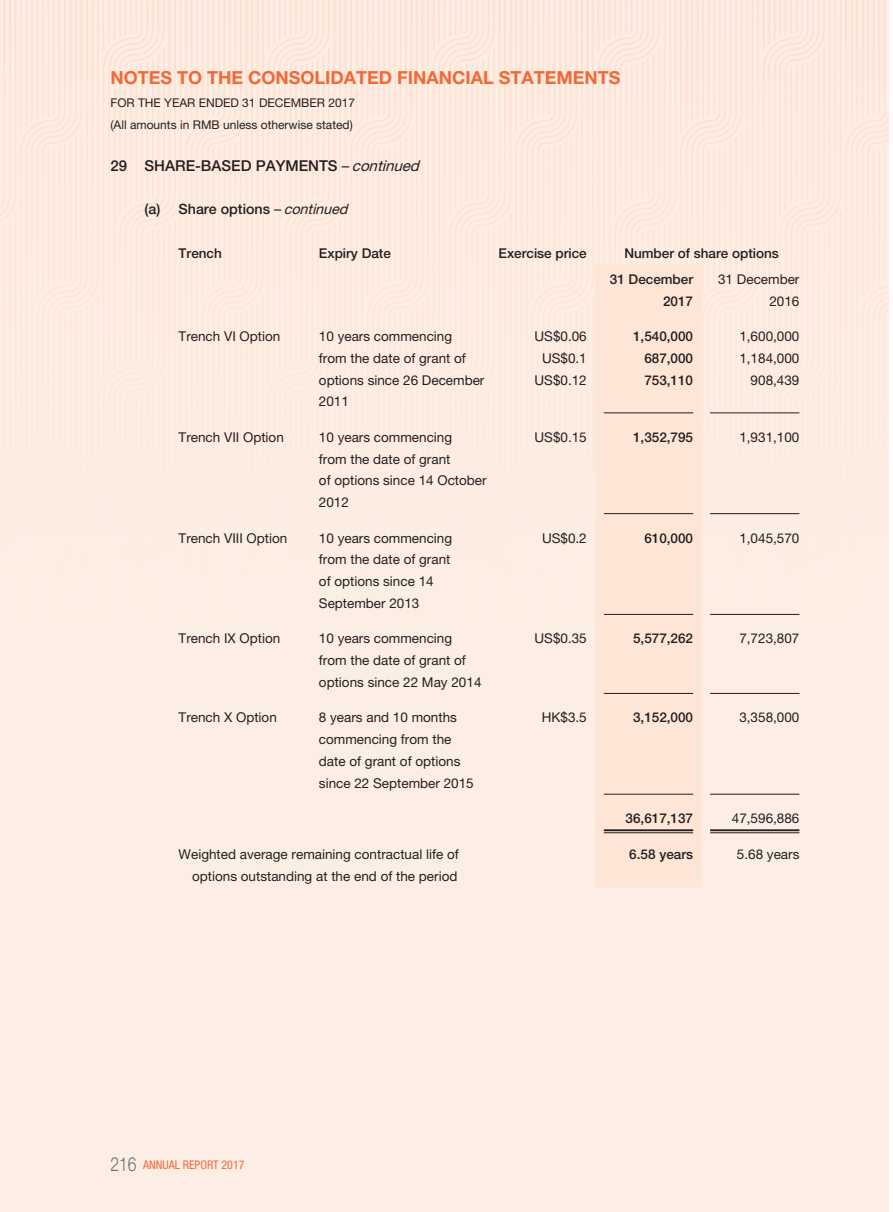
<style>
.page{position:relative;width:893px;height:1212px;background:#fff}
.page>*{position:absolute;margin:0;border:0;box-sizing:border-box;transform-origin:0 0}
.t1{font:700 18px "Helvetica Neue LT Std";color:#f26938}
._3__標題{font:500 15px "Helvetica Neue LT Std";color:#231f20}
._4__副標題{font:500 14.25px "Helvetica Neue LT Std";color:#231f20}
._1__內文{font:13.5px "Helvetica Neue LT Std";color:#231f20}
._1__內文-2{font:500 13.5px "Helvetica Neue LT Std";color:#231f20}
.t2{font:12px/22.5px "Helvetica Neue LT Std";color:#231f20}
.t3{font:condensed 12px "Helvetica Neue LT Std";color:#f26938}
.s1{font-weight:400}
.s2{font-weight:400;font-style:italic}
.s3{font-weight:300;font-stretch:normal;font-size:19.5px;color:#6c6d70}
</style>
<div class="page">
<img style="left:0;top:0;width:889px;height:1212px">
<div style="left:595px;top:264px;width:107px;height:623px;background:#fee5d6"></div>
<hr style="left:604px;top:412px;width:89px;height:1px;background:#231f20">
<hr style="left:710px;top:412px;width:89px;height:1px;background:#231f20">
<hr style="left:604px;top:513px;width:89px;height:1px;background:#231f20">
<hr style="left:710px;top:513px;width:89px;height:1px;background:#231f20">
<hr style="left:604px;top:614px;width:89px;height:1px;background:#231f20">
<hr style="left:710px;top:614px;width:89px;height:1px;background:#231f20">
<hr style="left:604px;top:693px;width:89px;height:1px;background:#231f20">
<hr style="left:710px;top:693px;width:89px;height:1px;background:#231f20">
<hr style="left:604px;top:794px;width:89px;height:1px;background:#231f20">
<hr style="left:710px;top:794px;width:89px;height:1px;background:#231f20">
<hr style="left:604px;top:829px;width:89px;height:2px;background:#231f20">
<hr style="left:604px;top:832px;width:89px;height:1px;background:#231f20">
<hr style="left:710px;top:829px;width:89px;height:2px;background:#231f20">
<hr style="left:710px;top:832px;width:89px;height:1px;background:#231f20">
<h1 class="t1" style="left:111px;top:67px;width:512px">NOTES TO THE CONSOLIDATED FINANCIAL STATEMENTS</h1>
<p class="t2" style="left:111px;top:91px;width:246px">FOR THE YEAR ENDED 31 DECEMBER 2017 (All amounts in RMB unless otherwise stated)</p>
<p class="_3__標題" style="left:111px;top:156px;width:314px">29 SHARE-BASED PAYMENTS <span class="s1">–</span> <span class="s2">continued</span></p>
<p class="_4__副標題" style="left:145px;top:201px;width:209px">(a) Share options <span class="s1">–</span> <span class="s2">continued</span></p>
<p class="_1__內文-2" style="left:179px;top:245px;width:45px">Trench</p>
<p class="_1__內文-2" style="left:319px;top:245px;width:74px">Expiry Date</p>
<p class="_1__內文-2" style="left:498px;top:245px;width:90px">Exercise price</p>
<p class="_1__內文-2" style="left:624px;top:245px;width:156px">Number of share options</p>
<p class="_1__內文-2" style="left:610px;top:271px;width:85px">31 December</p>
<p class="_1__內文-2" style="left:663px;top:293px;width:32px">2017</p>
<p class="_1__內文" style="left:718px;top:271px;width:83px">31 December</p>
<p class="_1__內文" style="left:769px;top:293px;width:32px">2016</p>
<p class="_1__內文" style="left:179px;top:328px;width:103px">Trench VI Option</p>
<p class="_1__內文" style="left:319px;top:328px;width:135px">10 years commencing</p>
<p class="_1__內文" style="left:319px;top:350px;width:149px">from the date of grant of</p>
<p class="_1__內文" style="left:319px;top:372px;width:167px">options since 26 December</p>
<p class="_1__內文" style="left:319px;top:393px;width:32px">2011</p>
<p class="_1__內文" style="left:179px;top:429px;width:107px">Trench VII Option</p>
<p class="_1__內文" style="left:319px;top:429px;width:135px">10 years commencing</p>
<p class="_1__內文" style="left:319px;top:451px;width:133px">from the date of grant</p>
<p class="_1__內文" style="left:319px;top:472px;width:169px">of options since 14 October</p>
<p class="_1__內文" style="left:319px;top:494px;width:32px">2012</p>
<p class="_1__內文" style="left:179px;top:530px;width:110px">Trench VIII Option</p>
<p class="_1__內文" style="left:319px;top:530px;width:135px">10 years commencing</p>
<p class="_1__內文" style="left:319px;top:551px;width:133px">from the date of grant</p>
<p class="_1__內文" style="left:319px;top:573px;width:116px">of options since 14</p>
<p class="_1__內文" style="left:319px;top:595px;width:102px">September 2013</p>
<p class="_1__內文" style="left:179px;top:630px;width:103px">Trench IX Option</p>
<p class="_1__內文" style="left:319px;top:630px;width:135px">10 years commencing</p>
<p class="_1__內文" style="left:319px;top:652px;width:149px">from the date of grant of</p>
<p class="_1__內文" style="left:319px;top:674px;width:164px">options since 22 May 2014</p>
<p class="_1__內文" style="left:179px;top:709px;width:100px">Trench X Option</p>
<p class="_1__內文" style="left:319px;top:709px;width:140px">8 years and 10 months</p>
<p class="_1__內文" style="left:319px;top:731px;width:134px">commencing from the</p>
<p class="_1__內文" style="left:319px;top:753px;width:143px">date of grant of options</p>
<p class="_1__內文" style="left:319px;top:775px;width:156px">since 22 September 2015</p>
<p class="_1__內文" style="left:179px;top:847px;width:282px">Weighted average remaining contractual life of</p>
<p class="_1__內文" style="left:192px;top:868px;width:267px">options outstanding at the end of the period</p>
<p class="_1__內文" style="left:534px;top:328px;width:54px">US$0.06</p>
<p class="_1__內文" style="left:542px;top:350px;width:46px">US$0.1</p>
<p class="_1__內文" style="left:534px;top:372px;width:54px">US$0.12</p>
<p class="_1__內文-2" style="left:633px;top:328px;width:62px">1,540,000</p>
<p class="_1__內文-2" style="left:644px;top:350px;width:50px">687,000</p>
<p class="_1__內文-2" style="left:644px;top:372px;width:50px">753,110</p>
<p class="_1__內文" style="left:739px;top:328px;width:62px">1,600,000</p>
<p class="_1__內文" style="left:739px;top:350px;width:62px">1,184,000</p>
<p class="_1__內文" style="left:751px;top:372px;width:50px">908,439</p>
<p class="_1__內文" style="left:534px;top:429px;width:54px">US$0.15</p>
<p class="_1__內文-2" style="left:633px;top:429px;width:62px">1,352,795</p>
<p class="_1__內文" style="left:739px;top:429px;width:62px">1,931,100</p>
<p class="_1__內文" style="left:542px;top:530px;width:46px">US$0.2</p>
<p class="_1__內文-2" style="left:644px;top:530px;width:50px">610,000</p>
<p class="_1__內文" style="left:739px;top:530px;width:62px">1,045,570</p>
<p class="_1__內文" style="left:534px;top:630px;width:54px">US$0.35</p>
<p class="_1__內文-2" style="left:633px;top:630px;width:62px">5,577,262</p>
<p class="_1__內文" style="left:739px;top:630px;width:62px">7,723,807</p>
<p class="_1__內文" style="left:542px;top:709px;width:47px">HK$3.5</p>
<p class="_1__內文-2" style="left:633px;top:709px;width:62px">3,152,000</p>
<p class="_1__內文" style="left:739px;top:709px;width:62px">3,358,000</p>
<p class="_1__內文-2" style="left:626px;top:810px;width:69px">36,617,137</p>
<p class="_1__內文" style="left:732px;top:810px;width:69px">47,596,886</p>
<p class="_1__內文-2" style="left:629px;top:847px;width:65px">6.58 years</p>
<p class="_1__內文" style="left:737px;top:847px;width:64px">5.68 years</p>
<p class="t3" style="left:111px;top:1157px;width:136px"><span class="s3">216</span> ANNUAL REPORT 2017</p>
</div>
